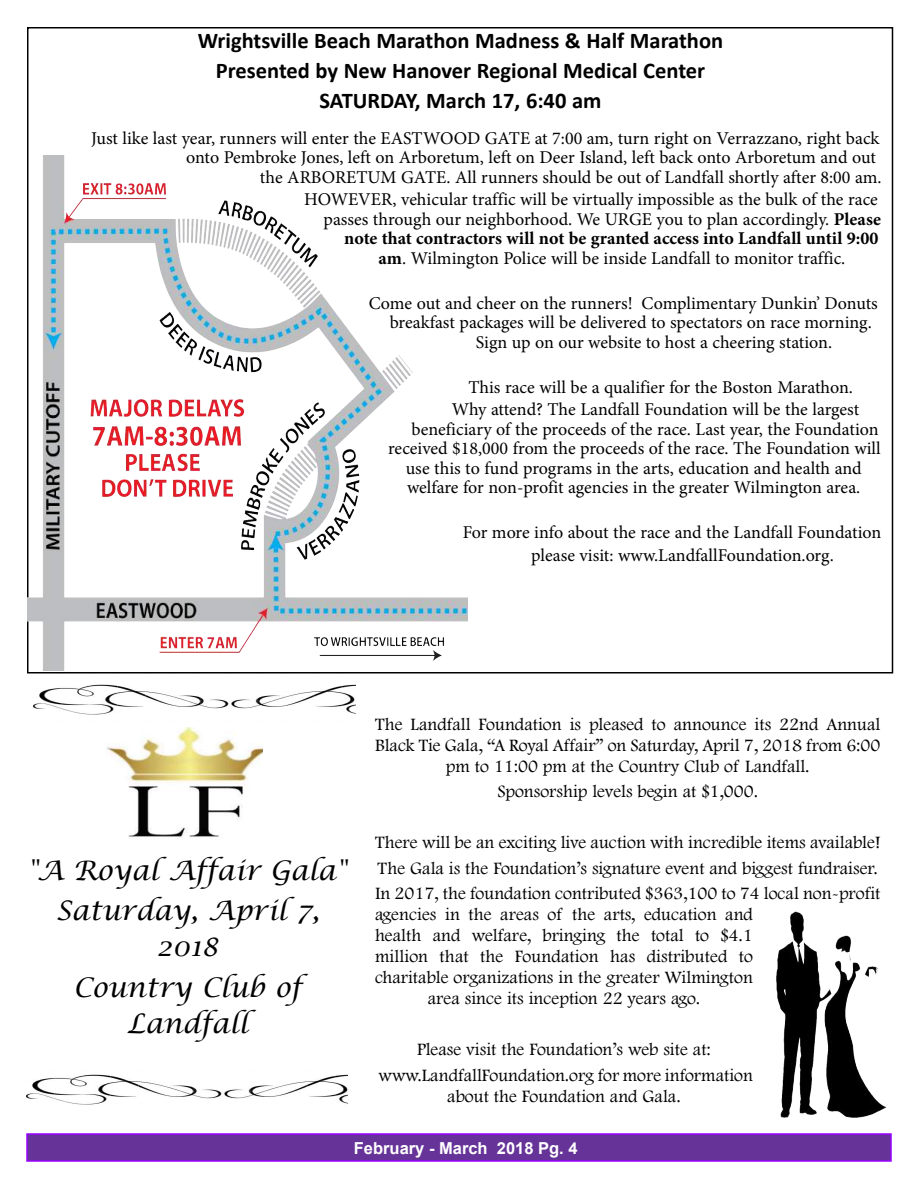
<style>
.page{position:relative;width:918px;height:1188px;background:#fff}
.page>*{position:absolute;margin:0;border:0;box-sizing:border-box;transform-origin:0 0}
.t1{font:italic 27px/40.5px "Lucida Calligraphy";color:#000;text-align:center}
.t2{font:700 22.5px/30px "Calibri";color:#000;text-align:center}
.t3{font:18px/22.5px "Minion Pro";color:#000;text-align:center}
.t4{font:18px/21px "Footlight MT Light";color:#000;text-align:center}
.t5{font:700 18px "Minion Pro";color:#000}
.t6{font:700 16.5px "Arial";color:#fff}
.s1{font-weight:700}
</style>
<div class="page">
<div style="left:27px;top:1134px;width:864px;height:27px;background:#639"></div>
<div style="left:26px;top:1133px;width:866px;height:29px;border:2px solid #90f"></div>
<img style="left:28px;top:156px;width:440px;height:514px">
<img style="left:105px;top:727px;width:157px;height:112px">
<img style="left:26px;top:1074px;width:322px;height:31px">
<img style="left:776px;top:911px;width:111px;height:207px">
<img style="left:34px;top:684px;width:321px;height:31px">
<p class="t2" style="left:198px;top:26px;width:527px">Wrightsville Beach Marathon Madness &amp; Half Marathon<br>Presented by New Hanover Regional Medical Center<br>SATURDAY, March 17, 6:40 am</p>
<p class="t3" style="left:91px;top:127px;width:790px">Just like last year, runners will enter the EASTWOOD GATE at 7:00 am, turn right on Verrazzano, right back</p>
<p class="t3" style="left:186px;top:146px;width:691px">onto Pembroke Jones, left on Arboretum, left on Deer Island, left back onto Arboretum and out</p>
<p class="t3" style="left:260px;top:166px;width:623px">the ARBORETUM GATE. All runners should be out of Landfall shortly after 8:00 am.</p>
<p class="t3" style="left:304px;top:188px;width:575px">HOWEVER, vehicular traffic will be virtually impossible as the bulk of the race</p>
<p class="t3" style="left:324px;top:208px;width:559px">passes through our neighborhood. We URGE you to plan accordingly. <span class="s1">Please</span></p>
<p class="t5" style="left:344px;top:226px;width:536px">note that contractors will not be granted access into Landfall until 9:00</p>
<p class="t3" style="left:379px;top:247px;width:468px"><span class="s1">am</span>. Wilmington Police will be inside Landfall to monitor traffic.</p>
<p class="t3" style="left:369px;top:292px;width:511px">Come out and cheer on the runners! Complimentary Dunkin’ Donuts</p>
<p class="t3" style="left:390px;top:311px;width:484px">breakfast packages will be delivered to spectators on race morning.</p>
<p class="t3" style="left:476px;top:331px;width:358px">Sign up on our website to host a cheering station.</p>
<p class="t3" style="left:452px;top:376px;width:409px">This race will be a qualifier for the Boston Marathon.<br>Why attend? The Landfall Foundation will be the largest</p>
<p class="t3" style="left:411px;top:418px;width:469px">beneficiary of the proceeds of the race. Last year, the Foundation</p>
<p class="t3" style="left:388px;top:437px;width:494px">received $18,000 from the proceeds of the race. The Foundation will</p>
<p class="t3" style="left:406px;top:457px;width:457px">use this to fund programs in the arts, education and health and</p>
<p class="t3" style="left:407px;top:476px;width:455px">welfare for non-profit agencies in the greater Wilmington area.</p>
<p class="t3" style="left:531px;top:521px;width:352px;text-align:left;text-indent:-69px">For more info about the race and the Landfall Foundation please visit: www.LandfallFoundation.org.</p>
<h1 class="t1" style="left:27px;top:851px;width:320px">"A Royal Affair Gala"<br>Saturday, April 7,</h1>
<h1 class="t1" style="left:74px;top:927px;width:229px">2018<br>Country Club of</h1>
<h1 class="t1" style="left:127px;top:1004px;width:122px">Landfall</h1>
<p class="t4" style="left:375px;top:713px;width:507px">The Landfall Foundation is pleased to announce its 22nd Annual<br>Black Tie Gala, “A Royal Affair” on Saturday, April 7, 2018 from 6:00 pm to 11:00 pm at the Country Club of Landfall.</p>
<p class="t4" style="left:497px;top:780px;width:262px">Sponsorship levels begin at $1,000.</p>
<p class="t4" style="left:375px;top:829px;width:507px;line-height:25.5px;text-align:left">There will be an exciting live auction with incredible items available!<br>The Gala is the Foundation’s signature event and biggest fundraiser.<br>In 2017, the foundation contributed $363,100 to 74 local non-profit</p>
<p class="t4" style="left:375px;top:903px;width:380px">agencies in the areas of the arts, education and health and welfare, bringing the total to $4.1 million that the Foundation has distributed to charitable organizations in the greater Wilmington area since its inception 22 years ago.</p>
<p class="t4" style="left:379px;top:1036px;width:376px;line-height:25.5px">Please visit the Foundation’s web site at: www.LandfallFoundation.org for more information</p>
<p class="t4" style="left:447px;top:1085px;width:235px">about the Foundation and Gala.</p>
<p class="t6" style="left:354px;top:1137px;width:225px">February - March 2018 Pg. 4</p>
</div>
